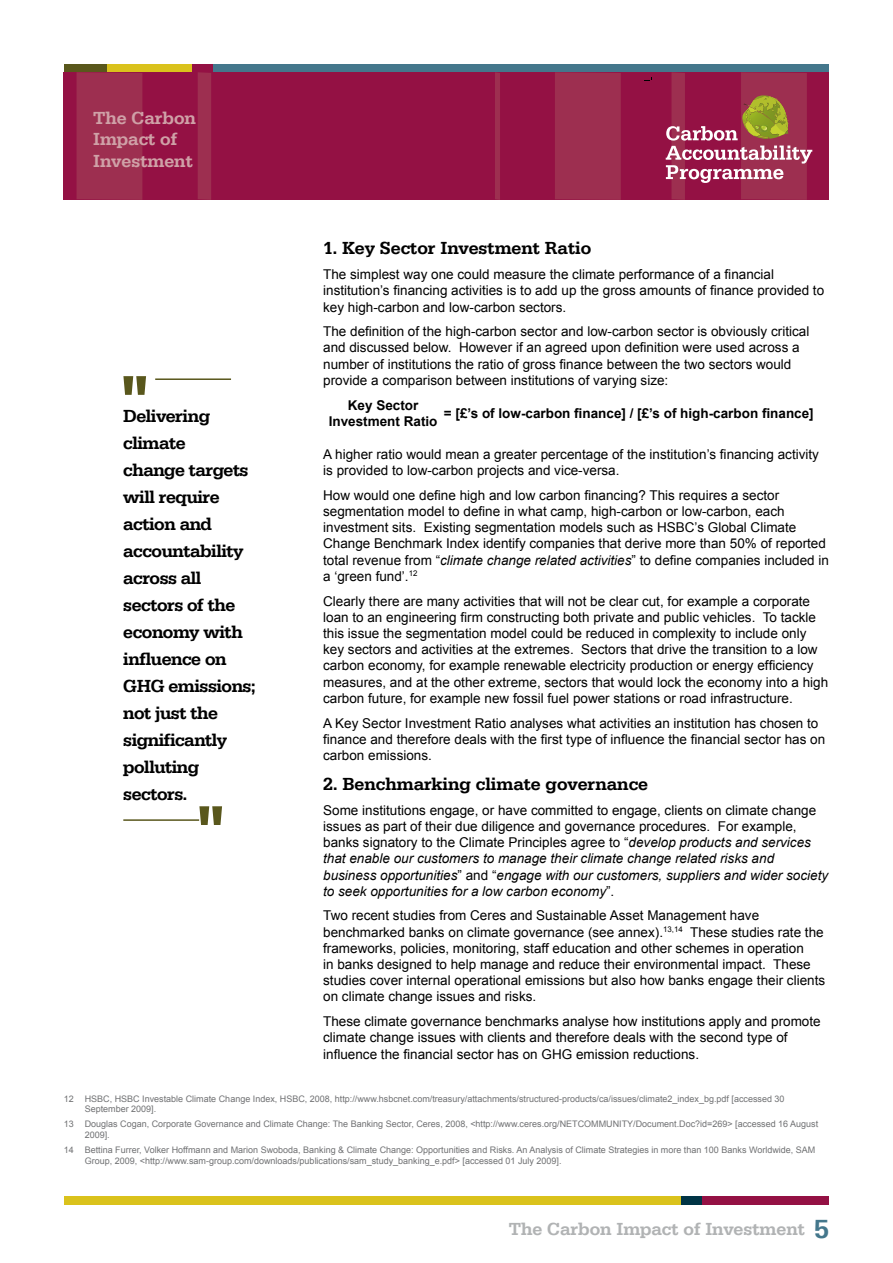
<style>
.page{position:relative;width:893px;height:1263px;background:#fff}
.page>*{position:absolute;margin:0;border:0;box-sizing:border-box;transform-origin:0 0}
.t1{font:500 72px "URW Egyptienne T";color:#59571c}
.t2{font:500 27px "URW Egyptienne T";color:#44778c}
.t3{font:500 18px/27px "URW Egyptienne T";letter-spacing:-.025em;color:#000}
.t4{font:500 18px "URW Egyptienne T";color:#000}
.t5{font:500 18px "URW Egyptienne T";color:#b1b3b4}
.t6{font:500 18px/21.6px "URW Egyptienne T";color:#cfa1a7}
.t7{font:13.5px/16.2px "Arial";color:#000}
.t8{font:italic 13.5px/16.2px "Arial";color:#000}
.t9{font:700 13.5px/16.2px "Arial";color:#000;text-align:center}
.t10{font:9px/10.8px "Arial";color:#707173}
.s1{font-style:italic}
.s2{font-style:normal}
</style>
<div class="page">
<div style="left:213px;top:64px;width:616px;height:8px;background:#44778c"></div>
<div style="left:191px;top:64px;width:22px;height:8px;background:#941144"></div>
<div style="left:106px;top:64px;width:85px;height:8px;background:#dac21c"></div>
<div style="left:64px;top:64px;width:42px;height:8px;background:#59571c"></div>
<div style="left:702px;top:1196px;width:127px;height:8px;background:#941144"></div>
<div style="left:680px;top:1196px;width:22px;height:8px;background:#003445"></div>
<div style="left:64px;top:1196px;width:616px;height:8px;background:#dac21c"></div>
<div style="left:64px;top:72px;width:765px;height:128px;background:#941144"></div>
<div style="left:77px;top:72px;width:65px;height:128px;background:#9d2f50"></div>
<div style="left:198px;top:72px;width:13px;height:128px;background:#9d2f50"></div>
<svg style="left:495px;top:72px;width:5px;height:128px"></svg>
<div style="left:555px;top:72px;width:66px;height:128px;background:#9d2f50"></div>
<hr style="left:155px;top:378px;width:76px;height:2px;background:#59571c">
<hr style="left:123px;top:819px;width:76px;height:2px;background:#59571c">
<svg style="left:666px;top:72px;width:146px;height:128px"></svg>
<h3 class="t6" style="left:93px;top:107px;width:104px">The Carbon<br>Impact of<br>Investment</h3>
<h3 class="t4" style="left:323px;top:238px;width:270px">1. Key Sector Investment Ratio</h3>
<p class="t7" style="left:323px;top:266px;width:503px">The simplest way one could measure the climate performance of a financial institution’s financing activities is to add up the gross amounts of finance provided to key high-carbon and low-carbon sectors.</p>
<p class="t7" style="left:323px;top:324px;width:488px">The definition of the high-carbon sector and low-carbon sector is obviously critical and discussed below. However if an agreed upon definition were used across a number of institutions the ratio of gross finance between the two sectors would provide a comparison between institutions of varying size:</p>
<h1 class="t1" style="left:120px;top:358px;width:31px">"</h1>
<h3 class="t3" style="left:123px;top:402px;width:134px">Delivering climate<br>change targets will require action and accountability across all sectors of the economy with influence on<br>GHG emissions; not just the significantly polluting sectors.</h3>
<h1 class="t1" style="left:196px;top:788px;width:31px">"</h1>
<p class="t9" style="left:329px;top:397px;width:110px">Key Sector<br>Investment Ratio</p>
<p class="t9" style="left:444px;top:406px;width:371px">= [£’s of low-carbon finance] / [£’s of high-carbon finance]</p>
<p class="t7" style="left:323px;top:446px;width:497px">A higher ratio would mean a greater percentage of the institution’s financing activity is provided to low-carbon projects and vice-versa.</p>
<p class="t7" style="left:323px;top:487px;width:507px">How would one define high and low carbon financing? This requires a sector segmentation model to define in what camp, high-carbon or low-carbon, each investment sits. Existing segmentation models such as HSBC’s Global Climate Change Benchmark Index identify companies that derive more than 50% of reported total revenue from “<span class="s1">climate change related activities</span>” to define companies included in a ‘green fund’.<sup>12</sup></p>
<p class="t7" style="left:323px;top:593px;width:506px">Clearly there are many activities that will not be clear cut, for example a corporate loan to an engineering firm constructing both private and public vehicles. To tackle this issue the segmentation model could be reduced in complexity to include only key sectors and activities at the extremes. Sectors that drive the transition to a low carbon economy, for example renewable electricity production or energy efficiency measures, and at the other extreme, sectors that would lock the economy into a high carbon future, for example new fossil fuel power stations or road infrastructure.</p>
<p class="t7" style="left:323px;top:715px;width:504px">A Key Sector Investment Ratio analyses what activities an institution has chosen to finance and therefore deals with the first type of influence the financial sector has on carbon emissions.</p>
<h3 class="t4" style="left:323px;top:773px;width:326px">2. Benchmarking climate governance</h3>
<p class="t8" style="left:323px;top:802px;width:506px"><span class="s2">Some institutions engage, or have committed to engage, clients on climate change issues as part of their due diligence and governance procedures. For example, banks signatory to the Climate Principles agree to “</span>develop products and services that enable our customers to manage their climate change related risks and business opportunities<span class="s2">” and “</span>engage with our customers, suppliers and wider society to seek opportunities for a low carbon economy<span class="s2">”.</span></p>
<p class="t7" style="left:323px;top:908px;width:503px">Two recent studies from Ceres and Sustainable Asset Management have benchmarked banks on climate governance (see annex).<sup>13,14</sup> These studies rate the frameworks, policies, monitoring, staff education and other schemes in operation<br>in banks designed to help manage and reduce their environmental impact. These studies cover internal operational emissions but also how banks engage their clients on climate change issues and risks.</p>
<p class="t7" style="left:323px;top:1013px;width:499px">These climate governance benchmarks analyse how institutions apply and promote climate change issues with clients and therefore deals with the second type of influence the financial sector has on GHG emission reductions.</p>
<p class="t10" style="left:85px;top:1093px;width:701px;text-indent:-21px">12 HSBC, HSBC Investable Climate Change Index, HSBC, 2008, http://www.hsbcnet.com/treasury/attachments/structured-products/ca/issues/climate2_index_bg.pdf [accessed 30<br>September 2009].</p>
<p class="t10" style="left:85px;top:1119px;width:735px;text-indent:-21px">13 Douglas Cogan, Corporate Governance and Climate Change: The Banking Sector, Ceres, 2008, &lt;http://www.ceres.org/NETCOMMUNITY/Document.Doc?id=269&gt; [accessed 16 August<br>2009].</p>
<p class="t10" style="left:85px;top:1145px;width:732px;text-indent:-21px">14 Bettina Furrer, Volker Hoffmann and Marion Swoboda, Banking &amp; Climate Change: Opportunities and Risks. An Analysis of Climate Strategies in more than 100 Banks Worldwide, SAM<br>Group, 2009, &lt;http://www.sam-group.com/downloads/publications/sam_study_banking_e.pdf&gt; [accessed 01 July 2009].</p>
<h3 class="t5" style="left:509px;top:1219px;width:298px">The Carbon Impact of Investment</h3>
<h2 class="t2" style="left:814px;top:1213px;width:16px">5</h2>
</div>
